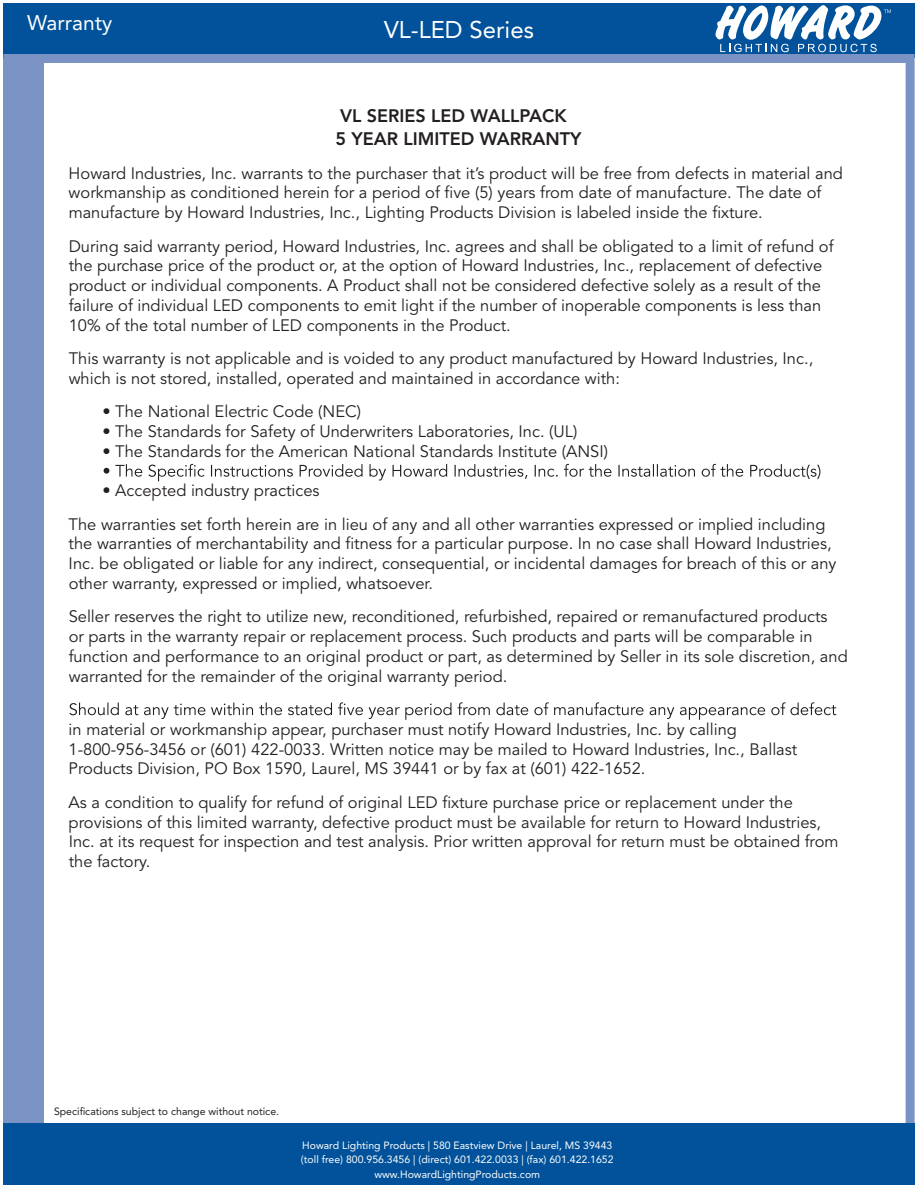
<style>
.page{position:relative;width:918px;height:1188px;background:#fff}
.page>*{position:absolute;margin:0;border:0;box-sizing:border-box;transform-origin:0 0}
.t1{font:24px "Avenir LT Std";color:#fff}
.t2{font:21px "Avenir LT Std";color:#fff}
.t3{font:800 18px/23.7px "Avenir LT Std";color:#231f20}
.t4{font:16.5px/19.8px "Avenir LT Std";color:#231f20}
.t5{font:10.5px/14.7px "Avenir LT Std";color:#fff;text-align:center}
.t6{font:10.5px "Avenir LT Std";color:#231f20}
</style>
<div class="page">
<div style="left:3px;top:54px;width:41px;height:1069px;background:#7a92c4"></div>
<div style="left:3px;top:1123px;width:912px;height:62px;background:#01529a"></div>
<div style="left:3px;top:3px;width:912px;height:55px;background:#01529a"></div>
<div style="left:3px;top:54px;width:911px;height:9px;background:#7a92c4"></div>
<div style="left:906px;top:54px;width:9px;height:1069px;background:#7a92c4"></div>
<svg style="left:716px;top:5px;width:175px;height:47px"></svg>
<svg style="left:104px;top:464px;width:716px;height:17px"></svg>
<svg style="left:69px;top:702px;width:767px;height:18px"></svg>
<p class="t2" style="left:27px;top:11px;width:87px">Warranty</p>
<h1 class="t1" style="left:384px;top:15px;width:151px">VL-LED Series</h1>
<p class="t3" style="left:335px;top:104px;width:248px">VL SERIES LED WALLPACK<br>5 YEAR LIMITED WARRANTY</p>
<p class="t4" style="left:69px;top:164px;width:776px">Howard Industries, Inc. warrants to the purchaser that it’s product will be free from defects in material and workmanship as conditioned herein for a period of five (5) years from date of manufacture. The date of manufacture by Howard Industries, Inc., Lighting Products Division is labeled inside the fixture.</p>
<p class="t4" style="left:69px;top:236px;width:766px">During said warranty period, Howard Industries, Inc. agrees and shall be obligated to a limit of refund of the purchase price of the product or, at the option of Howard Industries, Inc., replacement of defective product or individual components. A Product shall not be considered defective solely as a result of the failure of individual LED components to emit light if the number of inoperable components is less than 10% of the total number of LED components in the Product.</p>
<p class="t4" style="left:69px;top:349px;width:746px">This warranty is not applicable and is voided to any product manufactured by Howard Industries, Inc., which is not stored, installed, operated and maintained in accordance with:</p>
<p class="t4" style="left:102px;top:402px;width:260px">• The National Electric Code (NEC)</p>
<p class="t4" style="left:102px;top:422px;width:476px">• The Standards for Safety of Underwriters Laboratories, Inc. (UL)</p>
<p class="t4" style="left:102px;top:442px;width:507px">• The Standards for the American National Standards Institute (ANSI)</p>
<p class="t4" style="left:69px;top:474px;width:758px;line-height:33.3px;text-indent:34px">• Accepted industry practices<br>The warranties set forth herein are in lieu of any and all other warranties expressed or implied including</p>
<p class="t4" style="left:69px;top:534px;width:769px">the warranties of merchantability and fitness for a particular purpose. In no case shall Howard Industries,<br>Inc. be obligated or liable for any indirect, consequential, or incidental damages for breach of this or any other warranty, expressed or implied, whatsoever.</p>
<p class="t4" style="left:69px;top:607px;width:781px">Seller reserves the right to utilize new, reconditioned, refurbished, repaired or remanufactured products<br>or parts in the warranty repair or replacement process. Such products and parts will be comparable in function and performance to an original product or part, as determined by Seller in its sole discretion, and warranted for the remainder of the original warranty period.</p>
<p class="t4" style="left:69px;top:720px;width:730px">in material or workmanship appear, purchaser must notify Howard Industries, Inc. by calling<br>1-800-956-3456 or (601) 422-0033. Written notice may be mailed to Howard Industries, Inc., Ballast<br>Products Division, PO Box 1590, Laurel, MS 39441 or by fax at (601) 422-1652.</p>
<p class="t4" style="left:69px;top:793px;width:771px">As a condition to qualify for refund of original LED fixture purchase price or replacement under the provisions of this limited warranty, defective product must be available for return to Howard Industries, Inc. at its request for inspection and test analysis. Prior written approval for return must be obtained from the factory.</p>
<p class="t6" style="left:54px;top:1105px;width:227px">Specifications subject to change without notice.</p>
<p class="t5" style="left:301px;top:1138px;width:314px">Howard Lighting Products | 580 Eastview Drive | Laurel, MS 39443 (toll free) 800.956.3456 | (direct) 601.422.0033 | (fax) 601.422.1652 www.HowardLightingProducts.com</p>
</div>
